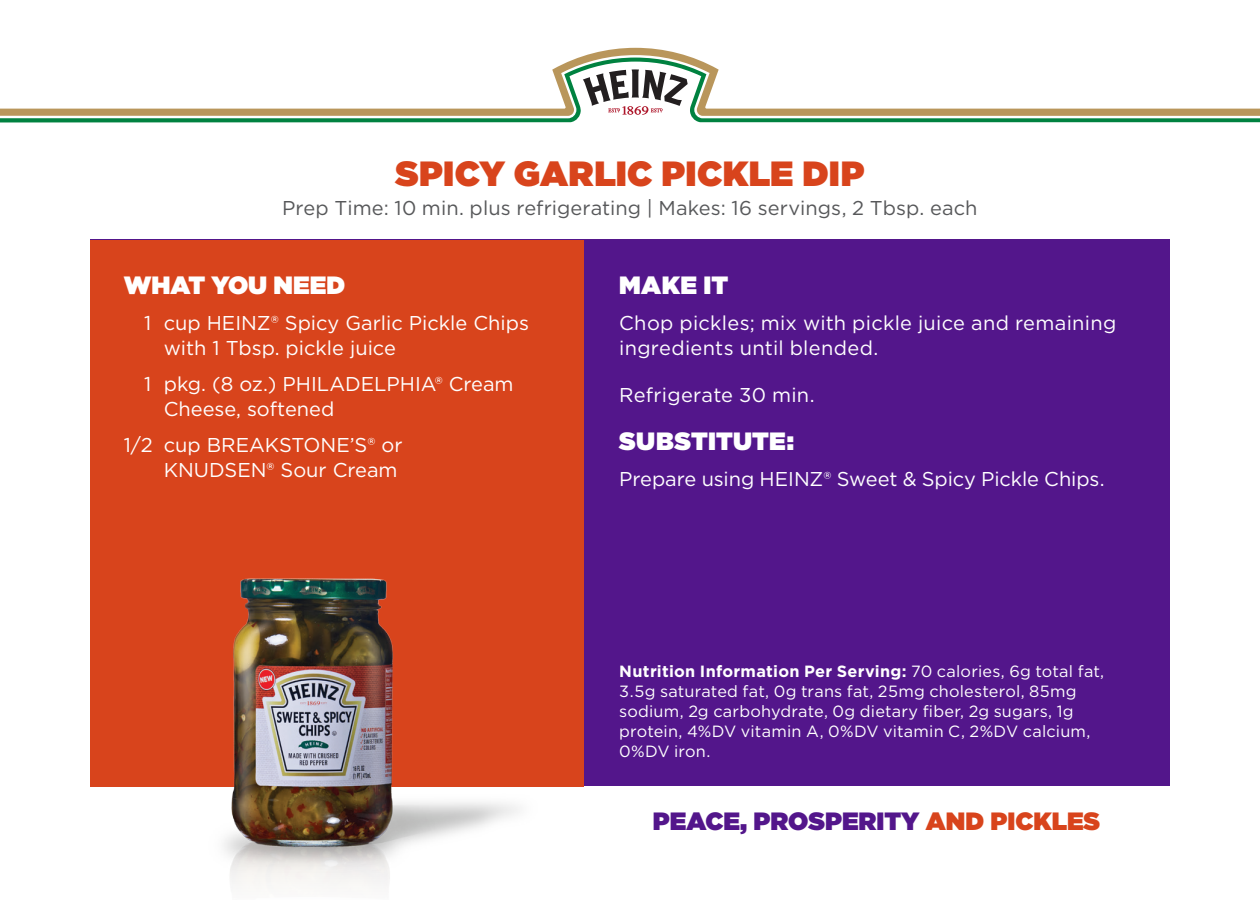
<style>
.page{position:relative;width:1260px;height:900px;background:#fff}
.page>*{position:absolute;margin:0;border:0;box-sizing:border-box;transform-origin:0 0}
.t1{font:900 35px "Gotham";letter-spacing:.01em;color:#d8441c}
.t2{font:900 25px "Gotham";letter-spacing:.005em;color:#fff}
.t3{font:900 25px "Gotham";color:#53168b}
.t4{font:20px/25px "Gotham";color:#fff}
.t5{font:20px "Gotham";letter-spacing:.005em;color:#57585a}
.t6{font:16.25px/20px "Gotham";letter-spacing:.015em;color:#fff}
.s1{font-weight:700}
.s2{color:#d8441c}
</style>
<div class="page">
<svg style="left:578px;top:48px;width:115px;height:10px"></svg>
<svg style="left:0;top:58px;width:1260px;height:65px"></svg>
<svg style="left:583px;top:69px;width:105px;height:46px"></svg>
<div style="left:90px;top:240px;width:1080px;height:546px;background:#53168b"></div>
<div style="left:90px;top:240px;width:493px;height:547px;background:#d8441c"></div>
<img style="left:224px;top:578px;width:295px;height:307px">
<p class="t1" style="left:395px;top:148px;width:471px">SPICY GARLIC PICKLE DIP</p>
<p class="t5" style="left:282px;top:195px;width:697px">Prep Time: 10 min. plus refrigerating | Makes: 16 servings, 2 Tbsp. each</p>
<p class="t2" style="left:124px;top:267px;width:223px">WHAT YOU NEED</p>
<p class="t4" style="left:164px;top:310px;width:367px;text-indent:-20px">1 cup HEINZ® Spicy Garlic Pickle Chips with 1 Tbsp. pickle juice</p>
<p class="t4" style="left:164px;top:371px;width:351px;text-indent:-20px">1 pkg. (8 oz.) PHILADELPHIA® Cream<br>Cheese, softened</p>
<p class="t4" style="left:124px;top:432px;width:280px;text-align:right">1/2 cup BREAKSTONE’S® or<br>KNUDSEN® Sour Cream</p>
<p class="t2" style="left:619px;top:267px;width:111px">MAKE IT</p>
<p class="t4" style="left:619px;top:310px;width:499px">Chop pickles; mix with pickle juice and remaining ingredients until blended.</p>
<p class="t4" style="left:619px;top:382px;width:197px">Refrigerate 30 min.</p>
<p class="t2" style="left:619px;top:423px;width:176px">SUBSTITUTE:</p>
<p class="t4" style="left:619px;top:466px;width:487px">Prepare using HEINZ® Sweet &amp; Spicy Pickle Chips.</p>
<p class="t6" style="left:619px;top:661px;width:487px"><span class="s1">Nutrition Information Per Serving:</span> 70 calories, 6g total fat, 3.5g saturated fat, 0g trans fat, 25mg cholesterol, 85mg sodium, 2g carbohydrate, 0g dietary fiber, 2g sugars, 1g protein, 4%DV vitamin A, 0%DV vitamin C, 2%DV calcium, 0%DV iron.</p>
<p class="t3" style="left:653px;top:803px;width:449px">PEACE, PROSPERITY <span class="s2">AND PICKLES</span></p>
</div>
